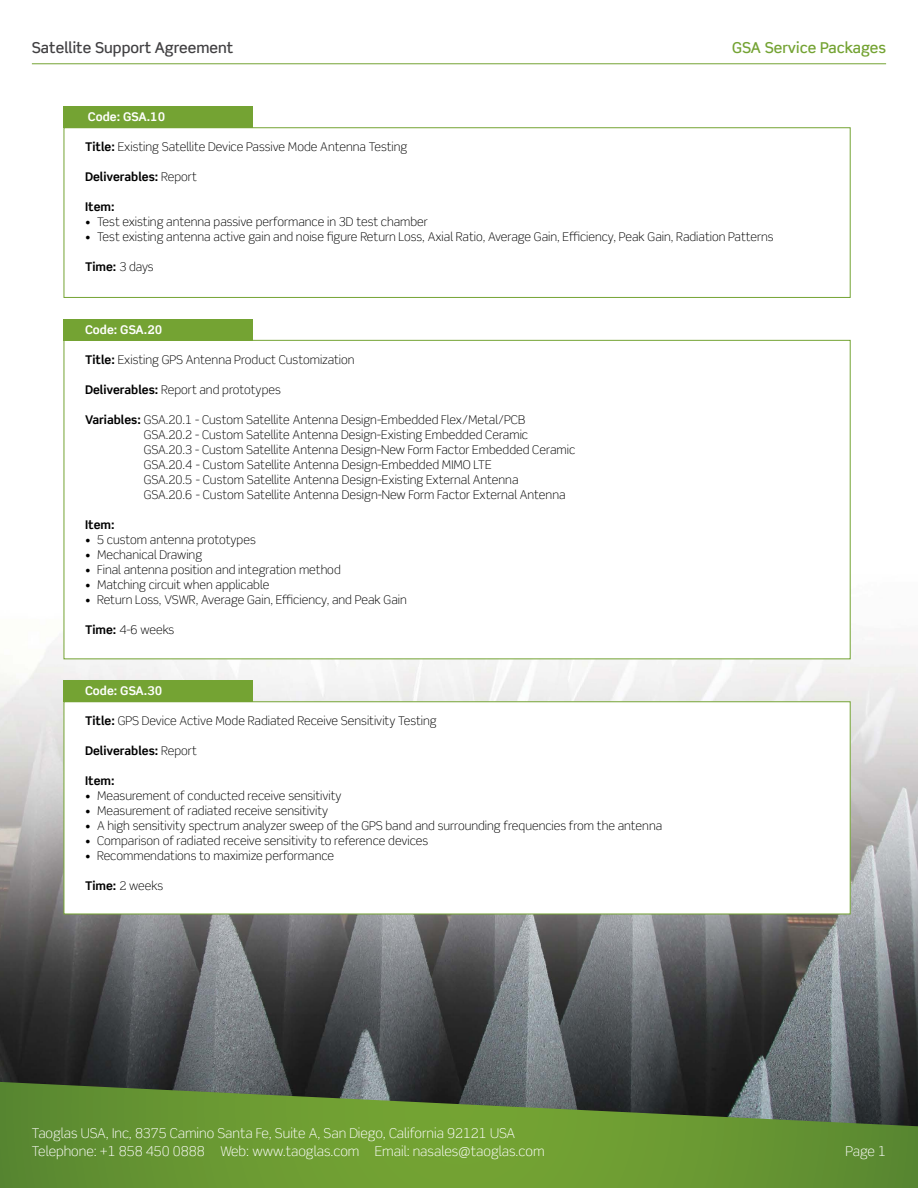
<style>
.page{position:relative;width:918px;height:1188px;background:#fff}
.page>*{position:absolute;margin:0;border:0;box-sizing:border-box;transform-origin:0 0}
.t1{font:500 15px "Scene Std";color:#414042}
.t2{font:500 15px "Scene Std";color:#74a333}
.t3{font:300 13.5px/18px "Scene Std";color:#fff}
.t4{font:300 12px/15px "Scene Std";color:#000}
.t5{font:700 12px "Scene Std";color:#000}
.t6{font:700 12px "Scene Std";color:#fff}
.s1{font-weight:700}
.s2{font-weight:300}
</style>
<div class="page">
<img style="left:0;top:204px;width:918px;height:878px">
<svg style="left:0;top:1082px;width:918px;height:106px;background:#618737"></svg>
<hr style="left:32px;top:63px;width:854px;height:1px;background:#74a333">
<div style="left:64px;top:128px;width:786px;height:170px;background:#fff;border:1px solid #74a333"></div>
<div style="left:64px;top:106px;width:189px;height:22px;background:#74a333"></div>
<div style="left:64px;top:340px;width:786px;height:319px;background:#fff;border:1px solid #74a333"></div>
<div style="left:64px;top:702px;width:786px;height:212px;background:#fff"></div>
<div style="left:64px;top:319px;width:189px;height:21px;background:#74a333"></div>
<div style="left:64px;top:680px;width:189px;height:22px;background:#74a333"></div>
<p class="t1" style="left:32px;top:38px;width:203px">Satellite Support Agreement</p>
<p class="t2" style="left:732px;top:38px;width:155px">GSA Service Packages</p>
<p class="t6" style="left:88px;top:109px;width:79px">Code: GSA.10</p>
<p class="t4" style="left:85px;top:139px;width:324px"><span class="s1">Title:</span> Existing Satellite Device Passive Mode Antenna Testing</p>
<p class="t5" style="left:85px;top:169px;width:113px">Deliverables: <span class="s2">Report</span></p>
<p class="t5" style="left:85px;top:199px;width:31px">Item:</p>
<p class="t4" style="left:85px;top:214px;width:344px">• Test existing antenna passive performance in 3D test chamber</p>
<p class="t4" style="left:85px;top:229px;width:690px">• Test existing antenna active gain and noise figure Return Loss, Axial Ratio, Average Gain, Efficiency, Peak Gain, Radiation Patterns</p>
<p class="t5" style="left:85px;top:259px;width:70px">Time: <span class="s2">3 days</span></p>
<p class="t6" style="left:85px;top:322px;width:79px">Code: GSA.20</p>
<p class="t4" style="left:85px;top:352px;width:271px"><span class="s1">Title:</span> Existing GPS Antenna Product Customization</p>
<p class="t4" style="left:85px;top:382px;width:197px"><span class="s1">Deliverables:</span> Report and prototypes</p>
<p class="t4" style="left:144px;top:412px;width:433px;text-indent:-59px"><span class="s1">Variables:</span> GSA.20.1 - Custom Satellite Antenna Design-Embedded Flex/Metal/PCB GSA.20.2 - Custom Satellite Antenna Design-Existing Embedded Ceramic GSA.20.3 - Custom Satellite Antenna Design-New Form Factor Embedded Ceramic GSA.20.4 - Custom Satellite Antenna Design-Embedded MIMO LTE<br>GSA.20.5 - Custom Satellite Antenna Design-Existing External Antenna<br>GSA.20.6 - Custom Satellite Antenna Design-New Form Factor External Antenna</p>
<p class="t5" style="left:85px;top:517px;width:31px">Item:</p>
<p class="t4" style="left:85px;top:532px;width:172px">• 5 custom antenna prototypes</p>
<p class="t4" style="left:85px;top:547px;width:119px">• Mechanical Drawing</p>
<p class="t4" style="left:85px;top:562px;width:257px">• Final antenna position and integration method</p>
<p class="t4" style="left:85px;top:577px;width:186px">• Matching circuit when applicable</p>
<p class="t4" style="left:85px;top:592px;width:323px">• Return Loss, VSWR, Average Gain, Efficiency, and Peak Gain</p>
<p class="t4" style="left:85px;top:622px;width:91px"><span class="s1">Time:</span> 4-6 weeks</p>
<p class="t6" style="left:85px;top:683px;width:79px">Code: GSA.30</p>
<p class="t4" style="left:85px;top:713px;width:353px"><span class="s1">Title:</span> GPS Device Active Mode Radiated Receive Sensitivity Testing</p>
<p class="t5" style="left:85px;top:743px;width:113px">Deliverables: <span class="s2">Report</span></p>
<p class="t5" style="left:85px;top:773px;width:31px">Item:</p>
<p class="t4" style="left:85px;top:788px;width:258px">• Measurement of conducted receive sensitivity</p>
<p class="t4" style="left:85px;top:803px;width:245px">• Measurement of radiated receive sensitivity</p>
<p class="t4" style="left:85px;top:818px;width:579px">• A high sensitivity spectrum analyzer sweep of the GPS band and surrounding frequencies from the antenna</p>
<p class="t4" style="left:85px;top:833px;width:345px">• Comparison of radiated receive sensitivity to reference devices</p>
<p class="t4" style="left:85px;top:848px;width:251px">• Recommendations to maximize performance</p>
<p class="t4" style="left:85px;top:878px;width:80px"><span class="s1">Time:</span> 2 weeks</p>
<p class="t3" style="left:32px;top:1124px;width:514px">Taoglas USA, Inc, 8375 Camino Santa Fe, Suite A, San Diego, California 92121 USA<br>Telephone: +1 858 450 0888 Web: www.taoglas.com Email: nasales@taoglas.com</p>
<p class="t3" style="left:846px;top:1142px;width:42px">Page 1</p>
</div>
